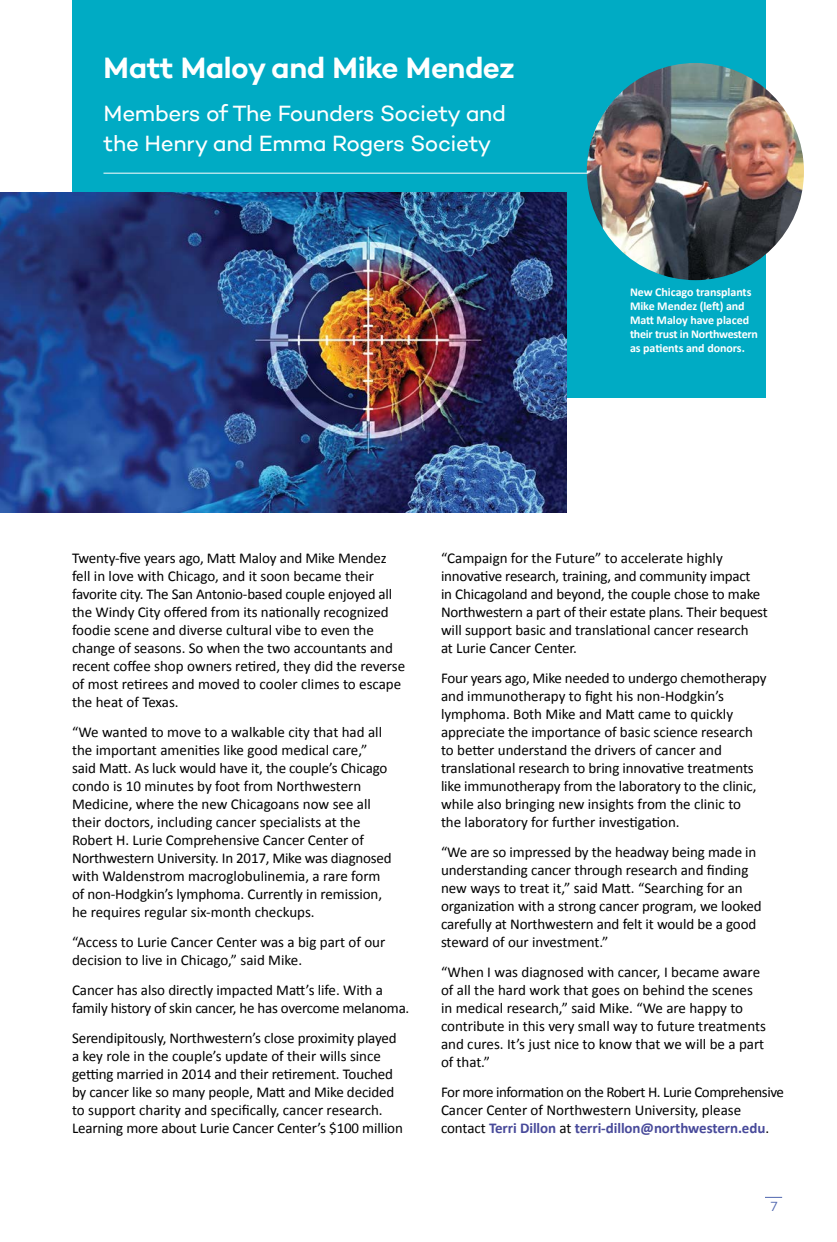
<style>
.page{position:relative;width:837px;height:1242px;background:#fff}
.page>*{position:absolute;margin:0;border:0;box-sizing:border-box;transform-origin:0 0}
.t1{font:600 30px "Campton";letter-spacing:-.015em;color:#fff}
.t2{font:22.5px/30px "Campton";letter-spacing:-.015em;color:#fff}
.t3{font:15px/18px "Calibri";letter-spacing:-.005em;color:#000}
.t4{font:15px/18px "Calibri";letter-spacing:-.03em;color:#000}
.t5{font:300 13.5px "Campton";color:#4f66af}
.t6{font:700 12px/14.2px "Calibri";letter-spacing:-.005em;color:#fff}
.s1{font-weight:700;color:#484a9a}
</style>
<div class="page">
<div style="left:72px;top:0;width:693px;height:398px;background:#00abc4"></div>
<svg style="left:765px;top:1197px;width:17px;height:1px"></svg>
<img style="left:0;top:193px;width:567px;height:319px">
<hr style="left:104px;top:173px;width:486px;height:1px;background:#fff">
<img style="left:587px;top:63px;width:217px;height:217px;border-radius:109px">
<h1 class="t1" style="left:104px;top:49px;width:412px">Matt Maloy and Mike Mendez</h1>
<h2 class="t2" style="left:104px;top:98px;width:404px">Members of The Founders Society and the Henry and Emma Rogers Society</h2>
<p class="t6" style="left:630px;top:284px;width:129px">New Chicago transplants<br>Mike Mendez (left) and<br>Matt Maloy have placed their trust in Northwestern as patients and donors.</p>
<p class="t3" style="left:72px;top:549px;width:335px">Twenty-five years ago, Matt Maloy and Mike Mendez fell in love with Chicago, and it soon became their favorite city. The San Antonio-based couple enjoyed all the Windy City offered from its nationally recognized foodie scene and diverse cultural vibe to even the change of seasons. So when the two accountants and recent coffee shop owners retired, they did the reverse of most retirees and moved to cooler climes to escape the heat of Texas.</p>
<p class="t3" style="left:72px;top:723px;width:321px">“We wanted to move to a walkable city that had all the important amenities like good medical care,” said Matt. As luck would have it, the couple’s Chicago condo is 10 minutes by foot from Northwestern Medicine, where the new Chicagoans now see all their doctors, including cancer specialists at the Robert H. Lurie Comprehensive Cancer Center of Northwestern University. In 2017, Mike was diagnosed with Waldenstrom macroglobulinemia, a rare form of non-Hodgkin’s lymphoma. Currently in remission, he requires regular six-month checkups.</p>
<p class="t3" style="left:72px;top:933px;width:315px">“Access to Lurie Cancer Center was a big part of our decision to live in Chicago,” said Mike.</p>
<p class="t3" style="left:72px;top:981px;width:339px">Cancer has also directly impacted Matt’s life. With a family history of skin cancer, he has overcome melanoma.</p>
<p class="t3" style="left:72px;top:1029px;width:332px">Serendipitously, Northwestern’s close proximity played a key role in the couple’s update of their wills since getting married in 2014 and their retirement. Touched by cancer like so many people, Matt and Mike decided to support charity and specifically, cancer research.<br>Learning more about Lurie Cancer Center’s $100 million</p>
<p class="t3" style="left:441px;top:549px;width:328px">“Campaign for the Future” to accelerate highly innovative research, training, and community impact<br>in Chicagoland and beyond, the couple chose to make Northwestern a part of their estate plans. Their bequest will support basic and translational cancer research<br>at Lurie Cancer Center.</p>
<p class="t3" style="left:441px;top:669px;width:327px">Four years ago, Mike needed to undergo chemotherapy and immunotherapy to fight his non-Hodgkin’s lymphoma. Both Mike and Matt came to quickly appreciate the importance of basic science research to better understand the drivers of cancer and translational research to bring innovative treatments like immunotherapy from the laboratory to the clinic, while also bringing new insights from the clinic to<br>the laboratory for further investigation.</p>
<p class="t3" style="left:441px;top:843px;width:322px">“We are so impressed by the headway being made in understanding cancer through research and finding new ways to treat it,” said Matt. “Searching for an organization with a strong cancer program, we looked carefully at Northwestern and felt it would be a good steward of our investment.”</p>
<p class="t3" style="left:441px;top:963px;width:326px">“When I was diagnosed with cancer, I became aware of all the hard work that goes on behind the scenes in medical research,” said Mike. “We are happy to contribute in this very small way to future treatments and cures. It’s just nice to know that we will be a part of that.”</p>
<p class="t4" style="left:441px;top:1083px;width:345px">For more information on the Robert H. Lurie Comprehensive<br>Cancer Center of Northwestern University, please contact <span class="s1">Terri Dillon</span> at <span class="s1">terri-dillon@northwestern.edu</span>.</p>
<p class="t5" style="left:771px;top:1198px;width:8px">7</p>
</div>
